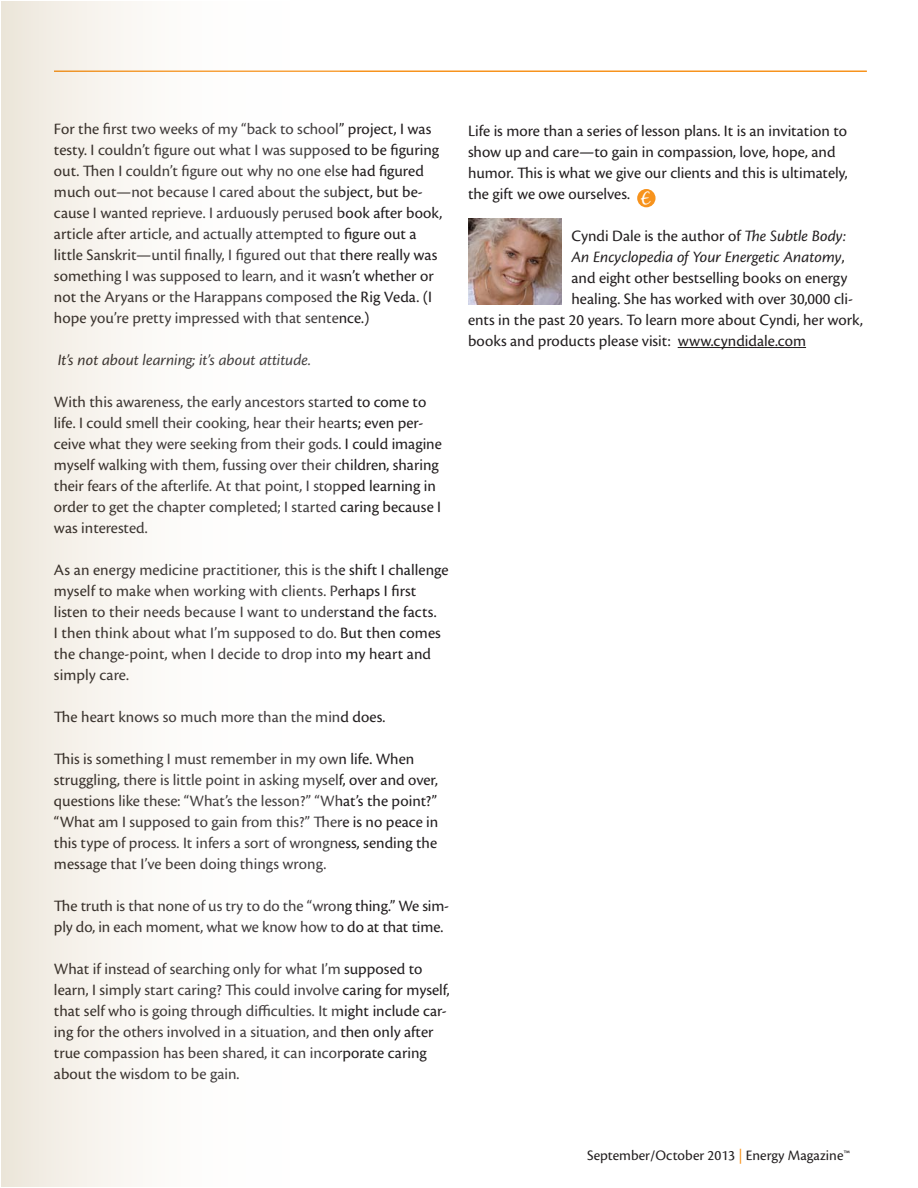
<style>
.page{position:relative;width:918px;height:1188px;background:#fff}
.page>*{position:absolute;margin:0;border:0;box-sizing:border-box;transform-origin:0 0}
.t1{font:16.8px "Black Jack";color:#fff}
.t2{font:16.5px/21px "Cronos Pro";color:#231f20}
.t3{font:italic 16.5px "Cronos Pro";color:#231f20}
.t4{font:15px "Cronos Pro";letter-spacing:.005em;color:#231f20}
.s1{font-style:italic}
.s2{font-style:normal}
.s3{color:#f7931d}
</style>
<div class="page">
<hr style="left:54px;top:70px;width:813px;height:2px;background:#f7931d">
<hr style="left:678px;top:347px;width:128px;height:1px;background:#231f20">
<div style="left:2px;top:2px;width:338px;height:1184px;background:linear-gradient(to right,#f1ebe2,#fff)"></div>
<div style="left:637px;top:189px;width:19px;height:18px;background:#f7931d;border-radius:50%"></div>
<img style="left:469px;top:219px;width:93px;height:86px">
<p class="t2" style="left:54px;top:119px;width:390px">For the first two weeks of my “back to school” project, I was testy. I couldn’t figure out what I was supposed to be figuring out. Then I couldn’t figure out why no one else had figured much out—not because I cared about the subject, but be&shy;cause I wanted reprieve. I arduously perused book after book, article after article, and actually attempted to figure out a little Sanskrit—until finally, I figured out that there really was something I was supposed to learn, and it wasn’t whether or not the Aryans or the Harappans composed the Rig Veda. (I hope you’re pretty impressed with that sentence.)</p>
<p class="t3" style="left:58px;top:351px;width:255px">It’s not about learning; it’s about attitude.</p>
<p class="t2" style="left:54px;top:392px;width:389px">With this awareness, the early ancestors started to come to life. I could smell their cooking, hear their hearts; even per&shy;ceive what they were seeking from their gods. I could imagine myself walking with them, fussing over their children, sharing their fears of the afterlife. At that point, I stopped learning in order to get the chapter completed; I started caring because I was interested.</p>
<p class="t2" style="left:54px;top:560px;width:396px">As an energy medicine practitioner, this is the shift I challenge myself to make when working with clients. Perhaps I first listen to their needs because I want to understand the facts.<br>I then think about what I’m supposed to do. But then comes the change-point, when I decide to drop into my heart and simply care.</p>
<p class="t2" style="left:54px;top:707px;width:333px">The heart knows so much more than the mind does.</p>
<p class="t2" style="left:54px;top:749px;width:386px">This is something I must remember in my own life. When struggling, there is little point in asking myself, over and over, questions like these: “What’s the lesson?” “What’s the point?” “What am I supposed to gain from this?” There is no peace in this type of process. It infers a sort of wrongness, sending the message that I’ve been doing things wrong.</p>
<p class="t2" style="left:54px;top:896px;width:397px">The truth is that none of us try to do the “wrong thing.” We sim&shy;ply do, in each moment, what we know how to do at that time.</p>
<p class="t2" style="left:54px;top:959px;width:397px">What if instead of searching only for what I’m supposed to learn, I simply start caring? This could involve caring for myself, that self who is going through difficulties. It might include car&shy;ing for the others involved in a situation, and then only after true compassion has been shared, it can incorporate caring about the wisdom to be gain.</p>
<p class="t2" style="left:468px;top:120px;width:381px">Life is more than a series of lesson plans. It is an invitation to show up and care—to gain in compassion, love, hope, and humor. This is what we give our clients and this is ultimately, the gift we owe ourselves.</p>
<p class="t2" style="left:571px;top:225px;width:276px">Cyndi Dale is the author of <span class="s1">The Subtle Body:</span></p>
<p class="t3" style="left:571px;top:247px;width:275px">An Encyclopedia of Your Energetic Anatomy<span class="s2">,</span></p>
<p class="t2" style="left:571px;top:267px;width:277px">and eight other bestselling books on energy</p>
<p class="t2" style="left:571px;top:288px;width:283px">healing. She has worked with over 30,000 cli-</p>
<p class="t2" style="left:468px;top:309px;width:396px">ents in the past 20 years. To learn more about Cyndi, her work,</p>
<p class="t2" style="left:468px;top:330px;width:340px">books and products please visit: www.cyndidale.com</p>
<p class="t1" style="left:641px;top:189px;width:10px">E</p>
<p class="t4" style="left:587px;top:1146px;width:264px">September/October 2013 <span class="s3">|</span> Energy Magazine™</p>
</div>
